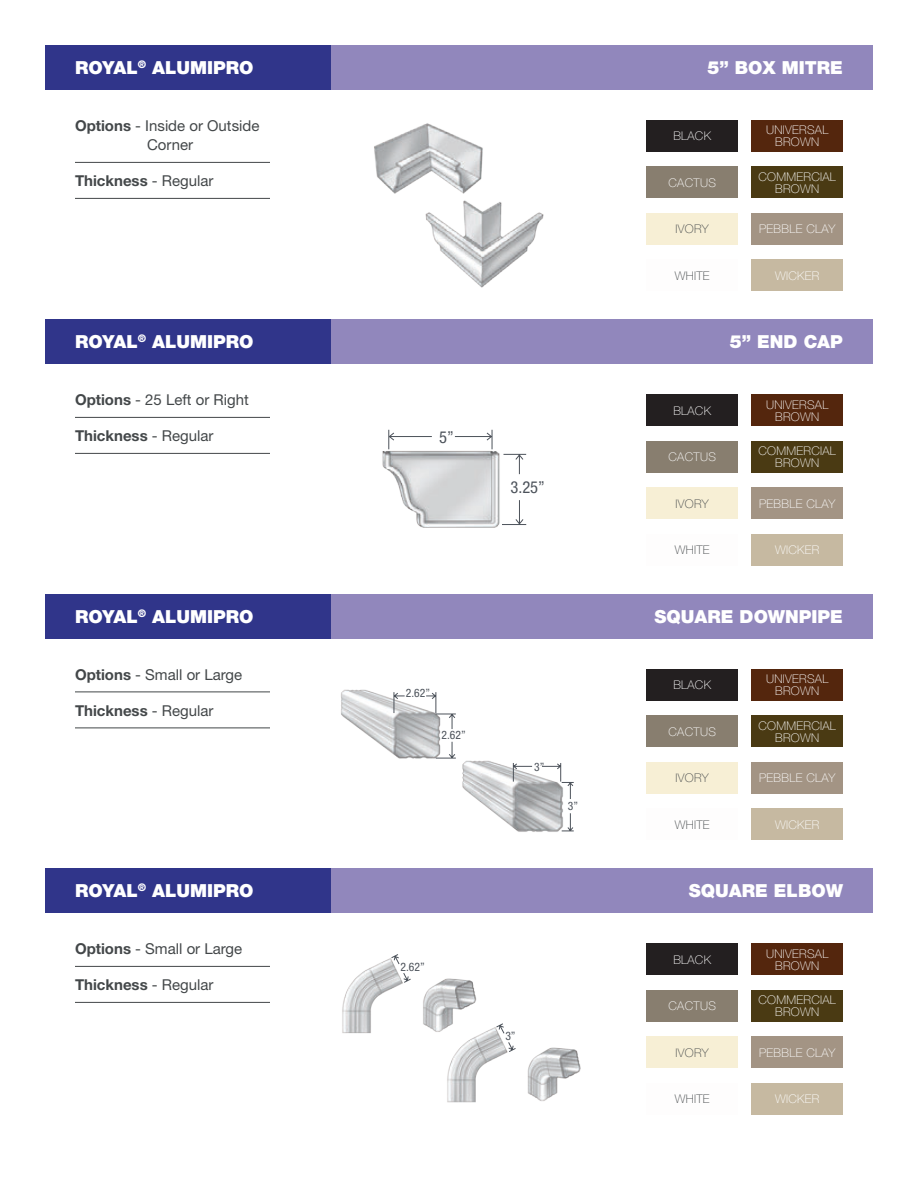
<style>
.page{position:relative;width:918px;height:1188px;background:#fff}
.page>*{position:absolute;margin:0;border:0;box-sizing:border-box;transform-origin:0 0}
.t1{font:900 18px "Helvetica Neue LT Std";color:#fff}
.t2{font:condensed 16.5px "Helvetica Neue LT Std";color:#4c525a}
.t3{font:15px/19.5px "Helvetica Neue LT Std";color:#434749;text-align:center}
.t4{font:700 15px "Helvetica Neue LT Std";color:#434749}
.t5{font:100 12px/12px "Helvetica Neue LT Std";letter-spacing:.025em;color:#fff;text-align:center}
.t6{font:100 12px "Helvetica Neue LT Std";letter-spacing:.025em;color:#434749}
.t7{font:condensed 11.7px "Helvetica Neue LT Std";color:#4c525a}
.t8{font:condensed 11.55px "Helvetica Neue LT Std";color:#4c525a}
.s1{font-weight:700}
.s2{font-weight:400}
</style>
<div class="page">
<div style="left:45px;top:45px;width:286px;height:45px;background:#30358a"></div>
<div style="left:331px;top:45px;width:542px;height:45px;background:#9187bc"></div>
<img style="left:374px;top:123px;width:170px;height:165px">
<hr style="left:75px;top:162px;width:195px;height:1px;background:#434749">
<hr style="left:75px;top:198px;width:195px;height:1px;background:#434749">
<div style="left:646px;top:120px;width:92px;height:32px;background:#231f20"></div>
<div style="left:646px;top:166px;width:92px;height:32px;background:#887e6f"></div>
<div style="left:646px;top:213px;width:92px;height:31px;background:#f7efd5"></div>
<div style="left:752px;top:120px;width:91px;height:32px;background:#54260d"></div>
<div style="left:752px;top:166px;width:91px;height:32px;background:#4a3a13"></div>
<div style="left:752px;top:213px;width:91px;height:31px;background:#a39484"></div>
<div style="left:752px;top:260px;width:91px;height:31px;background:#c6b9a1"></div>
<div style="left:45px;top:320px;width:286px;height:44px;background:#30358a"></div>
<div style="left:331px;top:320px;width:542px;height:44px;background:#9187bc"></div>
<img style="left:382px;top:451px;width:125px;height:77px">
<svg style="left:503px;top:454px;width:24px;height:21px"></svg>
<svg style="left:501px;top:499px;width:26px;height:26px"></svg>
<svg style="left:454px;top:429px;width:39px;height:21px"></svg>
<svg style="left:388px;top:429px;width:44px;height:21px"></svg>
<hr style="left:75px;top:417px;width:195px;height:1px;background:#434749">
<hr style="left:75px;top:453px;width:195px;height:1px;background:#434749">
<div style="left:646px;top:394px;width:92px;height:32px;background:#231f20"></div>
<div style="left:646px;top:441px;width:92px;height:31px;background:#887e6f"></div>
<div style="left:646px;top:488px;width:92px;height:31px;background:#f7efd5"></div>
<div style="left:752px;top:394px;width:91px;height:32px;background:#54260d"></div>
<div style="left:752px;top:441px;width:91px;height:31px;background:#4a3a13"></div>
<div style="left:752px;top:488px;width:91px;height:31px;background:#a39484"></div>
<div style="left:752px;top:534px;width:91px;height:32px;background:#c6b9a1"></div>
<div style="left:45px;top:594px;width:286px;height:45px;background:#30358a"></div>
<div style="left:331px;top:594px;width:542px;height:45px;background:#9187bc"></div>
<img style="left:341px;top:689px;width:100px;height:70px">
<svg style="left:435px;top:741px;width:18px;height:18px"></svg>
<svg style="left:425px;top:691px;width:31px;height:39px"></svg>
<svg style="left:393px;top:691px;width:12px;height:23px"></svg>
<img style="left:446px;top:746px;width:117px;height:86px">
<svg style="left:561px;top:813px;width:13px;height:19px"></svg>
<svg style="left:541px;top:762px;width:33px;height:38px"></svg>
<svg style="left:513px;top:762px;width:20px;height:20px"></svg>
<hr style="left:75px;top:692px;width:195px;height:1px;background:#434749">
<hr style="left:75px;top:728px;width:195px;height:1px;background:#434749">
<div style="left:646px;top:669px;width:92px;height:31px;background:#231f20"></div>
<div style="left:646px;top:716px;width:92px;height:31px;background:#887e6f"></div>
<div style="left:646px;top:762px;width:92px;height:32px;background:#f7efd5"></div>
<div style="left:752px;top:669px;width:91px;height:31px;background:#54260d"></div>
<div style="left:752px;top:716px;width:91px;height:31px;background:#4a3a13"></div>
<div style="left:752px;top:762px;width:91px;height:32px;background:#a39484"></div>
<div style="left:752px;top:808px;width:91px;height:32px;background:#c6b9a1"></div>
<div style="left:45px;top:868px;width:286px;height:46px;background:#30358a"></div>
<div style="left:331px;top:868px;width:542px;height:46px;background:#9187bc"></div>
<img style="left:342px;top:958px;width:135px;height:76px">
<svg style="left:403px;top:972px;width:8px;height:11px"></svg>
<svg style="left:391px;top:954px;width:9px;height:11px"></svg>
<img style="left:435px;top:1005px;width:146px;height:98px">
<svg style="left:508px;top:1041px;width:8px;height:12px"></svg>
<svg style="left:496px;top:1023px;width:9px;height:11px"></svg>
<hr style="left:75px;top:966px;width:195px;height:1px;background:#434749">
<hr style="left:75px;top:1002px;width:195px;height:1px;background:#434749">
<div style="left:646px;top:944px;width:92px;height:31px;background:#231f20"></div>
<div style="left:646px;top:990px;width:92px;height:32px;background:#887e6f"></div>
<div style="left:646px;top:1036px;width:92px;height:32px;background:#f7efd5"></div>
<div style="left:752px;top:944px;width:91px;height:31px;background:#54260d"></div>
<div style="left:752px;top:990px;width:91px;height:32px;background:#4a3a13"></div>
<div style="left:752px;top:1036px;width:91px;height:32px;background:#a39484"></div>
<div style="left:752px;top:1083px;width:91px;height:31px;background:#c6b9a1"></div>
<p class="t1" style="left:75px;top:57px;width:180px">ROYAL<sup>®</sup> ALUMIPRO</p>
<p class="t1" style="left:708px;top:57px;width:137px">5” BOX MITRE</p>
<p class="t3" style="left:75px;top:115px;width:186px"><span class="s1">Options</span> - Inside or Outside<br>Corner</p>
<p class="t4" style="left:75px;top:172px;width:140px">Thickness <span class="s2">- Regular</span></p>
<p class="t5" style="left:673px;top:130px;width:39px">BLACK</p>
<p class="t5" style="left:669px;top:176px;width:49px">CACTUS</p>
<p class="t6" style="left:676px;top:222px;width:35px">IVORY</p>
<p class="t6" style="left:675px;top:268px;width:36px">WHITE</p>
<p class="t5" style="left:766px;top:124px;width:64px">UNIVERSAL<br>BROWN</p>
<p class="t5" style="left:759px;top:170px;width:79px">COMMERCIAL<br>BROWN</p>
<p class="t5" style="left:759px;top:223px;width:77px">PEBBLE CLAY</p>
<p class="t5" style="left:775px;top:269px;width:46px">WICKER</p>
<p class="t1" style="left:75px;top:331px;width:180px">ROYAL<sup>®</sup> ALUMIPRO</p>
<p class="t1" style="left:730px;top:331px;width:115px">5” END CAP</p>
<p class="t3" style="left:75px;top:390px;width:175px"><span class="s1">Options</span> - 25 Left or Right</p>
<p class="t4" style="left:75px;top:427px;width:140px">Thickness <span class="s2">- Regular</span></p>
<p class="t2" style="left:439px;top:428px;width:16px">5”</p>
<p class="t2" style="left:511px;top:477px;width:36px">3.25”</p>
<p class="t5" style="left:673px;top:404px;width:39px">BLACK</p>
<p class="t5" style="left:669px;top:451px;width:49px">CACTUS</p>
<p class="t6" style="left:676px;top:496px;width:35px">IVORY</p>
<p class="t6" style="left:675px;top:543px;width:36px">WHITE</p>
<p class="t5" style="left:766px;top:398px;width:64px">UNIVERSAL<br>BROWN</p>
<p class="t5" style="left:759px;top:445px;width:79px">COMMERCIAL<br>BROWN</p>
<p class="t5" style="left:759px;top:497px;width:77px">PEBBLE CLAY</p>
<p class="t5" style="left:775px;top:544px;width:46px">WICKER</p>
<p class="t1" style="left:75px;top:606px;width:180px">ROYAL<sup>®</sup> ALUMIPRO</p>
<p class="t1" style="left:655px;top:606px;width:190px">SQUARE DOWNPIPE</p>
<p class="t3" style="left:75px;top:664px;width:169px"><span class="s1">Options</span> - Small or Large</p>
<p class="t4" style="left:75px;top:701px;width:140px">Thickness <span class="s2">- Regular</span></p>
<p class="t8" style="left:406px;top:687px;width:26px">2.62”</p>
<p class="t8" style="left:442px;top:729px;width:26px">2.62”</p>
<p class="t8" style="left:534px;top:760px;width:12px">3”</p>
<p class="t8" style="left:568px;top:799px;width:12px">3”</p>
<p class="t5" style="left:673px;top:679px;width:39px">BLACK</p>
<p class="t5" style="left:669px;top:725px;width:49px">CACTUS</p>
<p class="t6" style="left:676px;top:771px;width:35px">IVORY</p>
<p class="t6" style="left:675px;top:817px;width:36px">WHITE</p>
<p class="t5" style="left:766px;top:673px;width:64px">UNIVERSAL<br>BROWN</p>
<p class="t5" style="left:759px;top:719px;width:79px">COMMERCIAL<br>BROWN</p>
<p class="t5" style="left:759px;top:772px;width:77px">PEBBLE CLAY</p>
<p class="t5" style="left:775px;top:818px;width:46px">WICKER</p>
<p class="t1" style="left:75px;top:880px;width:180px">ROYAL<sup>®</sup> ALUMIPRO</p>
<p class="t1" style="left:689px;top:880px;width:156px">SQUARE ELBOW</p>
<p class="t3" style="left:75px;top:939px;width:169px"><span class="s1">Options</span> - Small or Large</p>
<p class="t4" style="left:75px;top:976px;width:140px">Thickness <span class="s2">- Regular</span></p>
<p class="t7" style="left:400px;top:960px;width:26px">2.62”</p>
<p class="t7" style="left:505px;top:1029px;width:12px">3”</p>
<p class="t5" style="left:673px;top:953px;width:39px">BLACK</p>
<p class="t5" style="left:669px;top:1000px;width:49px">CACTUS</p>
<p class="t6" style="left:676px;top:1045px;width:35px">IVORY</p>
<p class="t6" style="left:675px;top:1092px;width:36px">WHITE</p>
<p class="t5" style="left:766px;top:947px;width:64px">UNIVERSAL<br>BROWN</p>
<p class="t5" style="left:759px;top:994px;width:79px">COMMERCIAL<br>BROWN</p>
<p class="t5" style="left:759px;top:1046px;width:77px">PEBBLE CLAY</p>
<p class="t5" style="left:775px;top:1093px;width:46px">WICKER</p>
</div>
